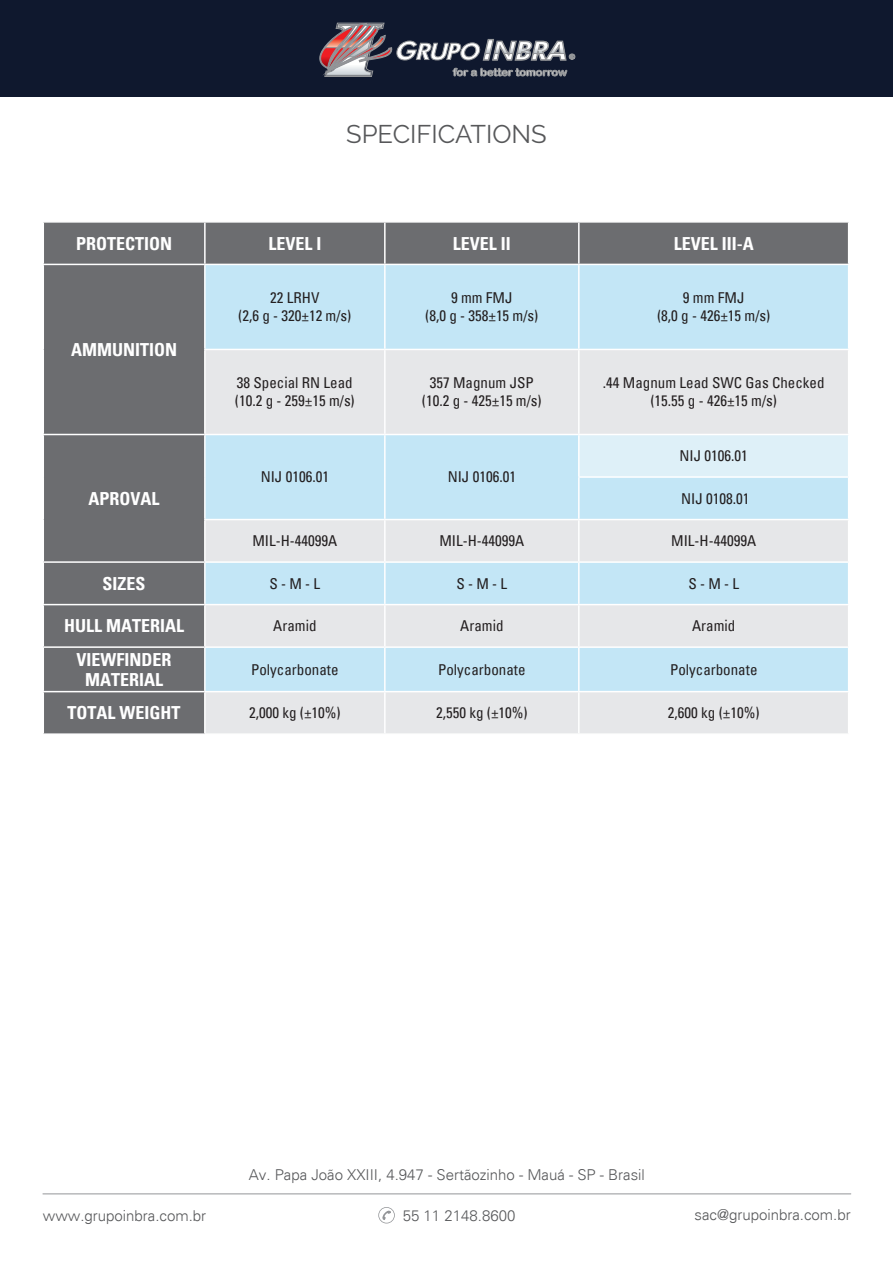
<style>
.page{position:relative;width:893px;height:1263px;background:#fff}
.page>*{position:absolute;margin:0;border:0;box-sizing:border-box;transform-origin:0 0}
.t1{font:25.5px "Raleway";color:#57585a}
.t2{font:700 condensed 18px/19.5px "Univers";color:#fff;text-align:center}
.t3{font:condensed 15px/18px "Univers";color:#231f20;text-align:center}
.t4{font:300 15px "Univers";color:#57585a}
.t5{font:10.35px "Arial Rounded MT Bold";color:#fff;scale:1.06 1}
</style>
<div class="page">
<div style="left:0;top:0;width:893px;height:96px;background:#0f182e"></div>
<svg style="left:319px;top:23px;width:256px;height:54px"></svg>
<hr style="left:43px;top:1193px;width:808px;height:1px;background:#939598">
<svg style="left:378px;top:1207px;width:17px;height:16px"></svg>
<div style="left:44px;top:223px;width:804px;height:510px;background:#6c6d70"></div>
<div style="left:206px;top:265px;width:642px;height:84px;background:#c3e6f6"></div>
<svg style="left:206px;top:350px;width:642px;height:383px;background:#d7e6ee"></svg>
<div style="left:579px;top:434px;width:270px;height:43px;background:#def0f8"></div>
<hr style="left:204px;top:223px;width:2px;height:41px;background:#fff">
<hr style="left:384px;top:223px;width:2px;height:41px;background:#fff">
<hr style="left:578px;top:223px;width:2px;height:41px;background:#fff">
<hr style="left:43px;top:264px;width:162px;height:1px;background:#fff">
<hr style="left:385px;top:264px;width:194px;height:1px;background:#fff">
<hr style="left:579px;top:264px;width:270px;height:1px;background:#fff">
<hr style="left:578px;top:265px;width:2px;height:84px;background:#fff">
<hr style="left:385px;top:349px;width:194px;height:1px;background:#fff">
<hr style="left:579px;top:349px;width:270px;height:1px;background:#fff">
<hr style="left:578px;top:350px;width:2px;height:84px;background:#fff">
<hr style="left:43px;top:434px;width:162px;height:1px;background:#fff">
<hr style="left:204px;top:435px;width:2px;height:42px;background:#fff">
<hr style="left:385px;top:434px;width:194px;height:1px;background:#fff">
<hr style="left:384px;top:435px;width:2px;height:42px;background:#fff">
<hr style="left:579px;top:434px;width:270px;height:1px;background:#fff">
<hr style="left:578px;top:435px;width:2px;height:41px;background:#fff">
<hr style="left:848px;top:435px;width:1px;height:41px;background:#fff">
<hr style="left:204px;top:477px;width:2px;height:42px;background:#fff">
<hr style="left:384px;top:477px;width:2px;height:42px;background:#fff">
<hr style="left:578px;top:476px;width:271px;height:2px;background:#fff">
<hr style="left:578px;top:478px;width:2px;height:41px;background:#fff">
<hr style="left:204px;top:519px;width:181px;height:1px;background:#fff">
<hr style="left:204px;top:520px;width:2px;height:41px;background:#fff">
<hr style="left:385px;top:519px;width:194px;height:1px;background:#fff">
<hr style="left:384px;top:520px;width:2px;height:41px;background:#fff">
<hr style="left:579px;top:519px;width:270px;height:1px;background:#fff">
<hr style="left:578px;top:520px;width:2px;height:41px;background:#fff">
<hr style="left:43px;top:561px;width:162px;height:2px;background:#fff">
<hr style="left:205px;top:561px;width:180px;height:2px;background:#fff">
<hr style="left:204px;top:563px;width:2px;height:41px;background:#fff">
<hr style="left:385px;top:561px;width:194px;height:2px;background:#fff">
<hr style="left:384px;top:563px;width:2px;height:41px;background:#fff">
<hr style="left:579px;top:561px;width:270px;height:2px;background:#fff">
<hr style="left:578px;top:563px;width:2px;height:41px;background:#fff">
<hr style="left:43px;top:604px;width:162px;height:1px;background:#fff">
<hr style="left:205px;top:604px;width:180px;height:1px;background:#fff">
<hr style="left:204px;top:605px;width:2px;height:41px;background:#fff">
<hr style="left:385px;top:604px;width:194px;height:1px;background:#fff">
<hr style="left:384px;top:605px;width:2px;height:41px;background:#fff">
<hr style="left:579px;top:604px;width:270px;height:1px;background:#fff">
<hr style="left:578px;top:605px;width:2px;height:41px;background:#fff">
<hr style="left:43px;top:646px;width:162px;height:2px;background:#fff">
<hr style="left:205px;top:646px;width:180px;height:2px;background:#fff">
<hr style="left:204px;top:648px;width:2px;height:43px;background:#fff">
<hr style="left:385px;top:646px;width:194px;height:2px;background:#fff">
<hr style="left:384px;top:648px;width:2px;height:43px;background:#fff">
<hr style="left:579px;top:646px;width:270px;height:2px;background:#fff">
<hr style="left:578px;top:648px;width:2px;height:43px;background:#fff">
<hr style="left:43px;top:691px;width:162px;height:1px;background:#fff">
<hr style="left:205px;top:691px;width:180px;height:1px;background:#fff">
<hr style="left:204px;top:692px;width:2px;height:41px;background:#fff">
<hr style="left:385px;top:691px;width:194px;height:1px;background:#fff">
<hr style="left:384px;top:692px;width:2px;height:41px;background:#fff">
<hr style="left:579px;top:691px;width:270px;height:1px;background:#fff">
<hr style="left:578px;top:692px;width:2px;height:41px;background:#fff">
<hr style="left:205px;top:264px;width:180px;height:1px;background:#fff">
<hr style="left:204px;top:265px;width:2px;height:84px;background:#fff">
<hr style="left:384px;top:265px;width:2px;height:84px;background:#fff">
<hr style="left:204px;top:349px;width:181px;height:1px;background:#fff">
<hr style="left:204px;top:350px;width:2px;height:84px;background:#fff">
<hr style="left:384px;top:350px;width:2px;height:84px;background:#fff">
<hr style="left:205px;top:434px;width:180px;height:1px;background:#fff">
<p class="t5" style="left:453px;top:66px;width:109px">for a better tomorrow</p>
<h1 class="t1" style="left:346px;top:119px;width:202px">SPECIFICATIONS</h1>
<p class="t2" style="left:76px;top:234px;width:98px">PROTECTION</p>
<p class="t2" style="left:268px;top:234px;width:54px">LEVEL I</p>
<p class="t2" style="left:453px;top:234px;width:59px">LEVEL II</p>
<p class="t2" style="left:674px;top:234px;width:81px">LEVEL III-A</p>
<p class="t2" style="left:71px;top:340px;width:108px">AMMUNITION</p>
<p class="t2" style="left:89px;top:489px;width:73px">APROVAL</p>
<p class="t3" style="left:238px;top:289px;width:115px">22 LRHV<br>(2,6 g - 320±12 m/s)</p>
<p class="t3" style="left:425px;top:289px;width:115px">9 mm FMJ<br>(8,0 g - 358±15 m/s)</p>
<p class="t3" style="left:657px;top:289px;width:115px">9 mm FMJ<br>(8,0 g - 426±15 m/s)</p>
<p class="t3" style="left:235px;top:374px;width:121px;text-align:left">38 Special RN Lead (10.2 g - 259±15 m/s)</p>
<p class="t3" style="left:422px;top:374px;width:121px">357 Magnum JSP (10.2 g - 425±15 m/s)</p>
<p class="t3" style="left:603px;top:374px;width:223px">.44 Magnum Lead SWC Gas Checked (15.55 g - 426±15 m/s)</p>
<p class="t3" style="left:261px;top:468px;width:70px">NIJ 0106.01</p>
<p class="t3" style="left:448px;top:468px;width:70px">NIJ 0106.01</p>
<p class="t3" style="left:680px;top:447px;width:70px">NIJ 0106.01</p>
<p class="t3" style="left:681px;top:489px;width:70px">NIJ 0108.01</p>
<p class="t3" style="left:252px;top:532px;width:86px">MIL-H-44099A</p>
<p class="t3" style="left:439px;top:532px;width:86px">MIL-H-44099A</p>
<p class="t3" style="left:671px;top:532px;width:86px">MIL-H-44099A</p>
<p class="t2" style="left:103px;top:574px;width:45px">SIZES</p>
<p class="t3" style="left:269px;top:574px;width:52px">S - M - L</p>
<p class="t3" style="left:456px;top:574px;width:52px">S - M - L</p>
<p class="t3" style="left:688px;top:574px;width:52px">S - M - L</p>
<p class="t2" style="left:64px;top:616px;width:121px">HULL MATERIAL</p>
<p class="t3" style="left:273px;top:617px;width:45px">Aramid</p>
<p class="t3" style="left:460px;top:617px;width:45px">Aramid</p>
<p class="t3" style="left:692px;top:617px;width:45px">Aramid</p>
<p class="t2" style="left:77px;top:650px;width:97px">VIEWFINDER<br>MATERIAL</p>
<p class="t3" style="left:251px;top:660px;width:89px">Polycarbonate</p>
<p class="t3" style="left:438px;top:660px;width:89px">Polycarbonate</p>
<p class="t3" style="left:670px;top:660px;width:89px">Polycarbonate</p>
<p class="t2" style="left:68px;top:703px;width:114px">TOTAL WEIGHT</p>
<p class="t3" style="left:249px;top:704px;width:93px">2,000 kg (±10%)</p>
<p class="t3" style="left:436px;top:704px;width:93px">2,550 kg (±10%)</p>
<p class="t3" style="left:668px;top:704px;width:93px">2,600 kg (±10%)</p>
<p class="t4" style="left:249px;top:1166px;width:397px">Av. Papa João XXIII, 4.947 - Sertãozinho - Mauá - SP - Brasil</p>
<p class="t4" style="left:43px;top:1206px;width:165px">www.grupoinbra.com.br</p>
<p class="t4" style="left:403px;top:1206px;width:114px">55 11 2148.8600</p>
<p class="t4" style="left:695px;top:1206px;width:158px">sac@grupoinbra.com.br</p>
</div>
